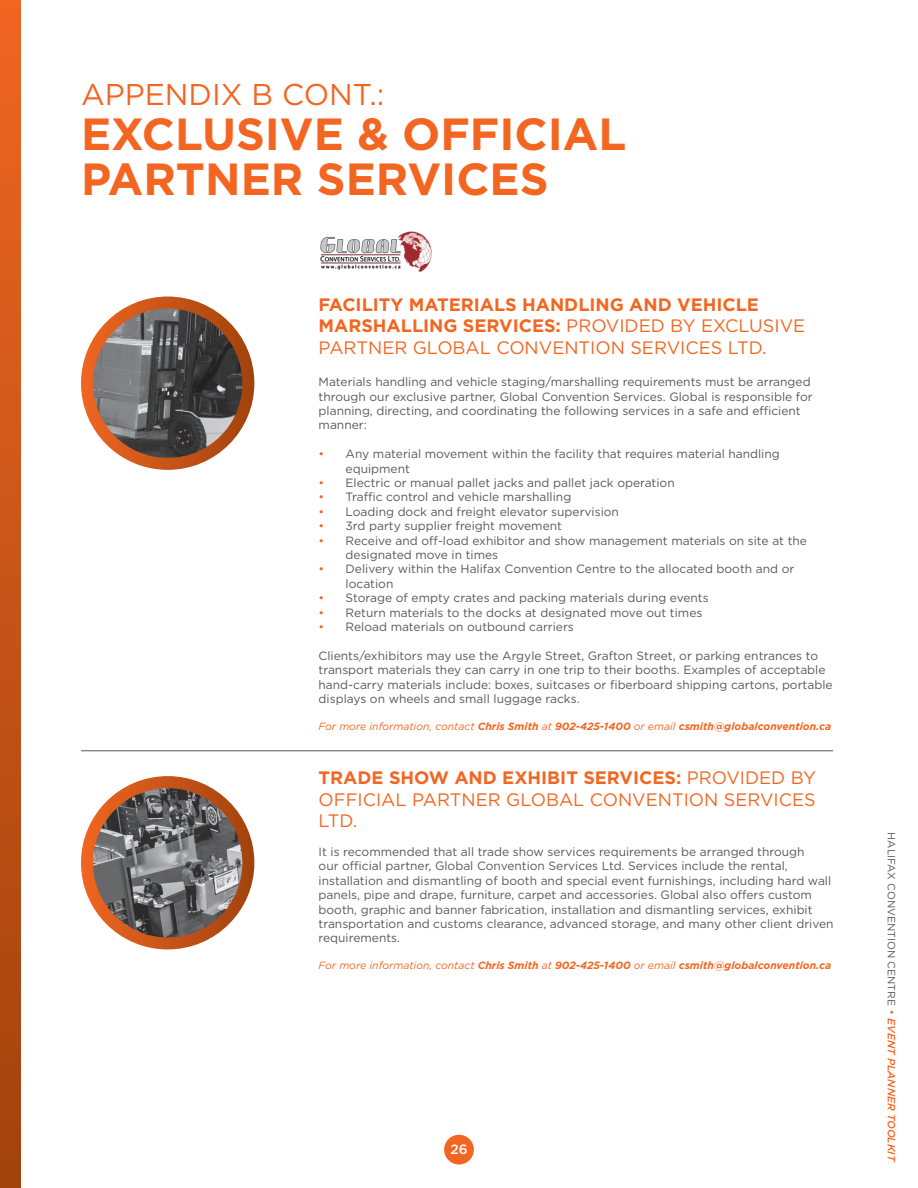
<style>
.page{position:relative;width:918px;height:1188px;background:#fff}
.page>*{position:absolute;margin:0;border:0;box-sizing:border-box;transform-origin:0 0}
.t1{font:700 45px/45px "Gotham";color:#f36621}
.t2{font:30px "Gotham";color:#f36621}
.t3{font:700 18px/21.6px "Gotham";color:#f36621}
.t4{font:18px/21.6px "Gotham";color:#f36621;text-align:justify}
.t5{font:500 13.5px "Gotham";color:#fff}
.t6{font:12px/14.4px "Gotham";color:#57585a}
.t7{font:italic 700 10.5px "Gotham";color:#f36621}
.t8{font:10.5px "Gotham";color:#57585a}
.s1{font-weight:400}
.s2{color:#f36621}
.s3{font-weight:700}
.s4{font-weight:500;font-style:italic;color:#f36621}
</style>
<div class="page">
<div style="left:444px;top:1135px;width:30px;height:30px;background:#f36621;border-radius:50%"></div>
<div style="left:0;top:0;width:21px;height:1188px;background:linear-gradient(to bottom,#ee6621,#a1430d)"></div>
<img style="left:87px;top:782px;width:161px;height:161px;border-radius:81px">
<div style="left:81px;top:776px;width:173px;height:173px;border:12px solid #fff;border-radius:50%"></div>
<img style="left:320px;top:231px;width:112px;height:41px">
<img style="left:87px;top:303px;width:161px;height:161px;border-radius:81px">
<div style="left:81px;top:297px;width:173px;height:173px;border:12px solid #fff;border-radius:50%"></div>
<hr style="left:81px;top:751px;width:752px;height:1px;background:#57585a">
<h2 class="t2" style="left:81px;top:75px;width:305px">APPENDIX B CONT.:</h2>
<h1 class="t1" style="left:81px;top:111px;width:547px">EXCLUSIVE &amp; OFFICIAL<br>PARTNER SERVICES</h1>
<h3 class="t3" style="left:319px;top:293px;width:488px">FACILITY MATERIALS HANDLING AND VEHICLE<br>MARSHALLING SERVICES: <span class="s1">PROVIDED BY EXCLUSIVE<br>PARTNER GLOBAL CONVENTION SERVICES LTD.</span></h3>
<p class="t6" style="left:319px;top:374px;width:496px">Materials handling and vehicle staging/marshalling requirements must be arranged through our exclusive partner, Global Convention Services. Global is responsible for planning, directing, and coordinating the following services in a safe and efficient manner:</p>
<p class="t6" style="left:346px;top:446px;width:436px;text-indent:-27px"><span class="s2">•</span> Any material movement within the facility that requires material handling equipment</p>
<p class="t6" style="left:319px;top:475px;width:358px"><span class="s2">•</span> Electric or manual pallet jacks and pallet jack operation</p>
<p class="t6" style="left:319px;top:490px;width:254px"><span class="s2">•</span> Traffic control and vehicle marshalling</p>
<p class="t6" style="left:319px;top:504px;width:302px"><span class="s2">•</span> Loading dock and freight elevator supervision</p>
<p class="t6" style="left:319px;top:518px;width:245px"><span class="s2">•</span> 3rd party supplier freight movement</p>
<p class="t6" style="left:346px;top:533px;width:463px;text-indent:-27px"><span class="s2">•</span> Receive and off-load exhibitor and show management materials on site at the designated move in times</p>
<p class="t6" style="left:346px;top:562px;width:450px;text-indent:-27px"><span class="s2">•</span> Delivery within the Halifax Convention Centre to the allocated booth and or location</p>
<p class="t6" style="left:319px;top:590px;width:392px"><span class="s2">•</span> Storage of empty crates and packing materials during events</p>
<p class="t6" style="left:319px;top:605px;width:385px"><span class="s2">•</span> Return materials to the docks at designated move out times</p>
<p class="t6" style="left:319px;top:619px;width:257px"><span class="s2">•</span> Reload materials on outbound carriers</p>
<p class="t6" style="left:319px;top:648px;width:516px">Clients/exhibitors may use the Argyle Street, Grafton Street, or parking entrances to transport materials they can carry in one trip to their booths. Examples of acceptable hand-carry materials include: boxes, suitcases or fiberboard shipping cartons, portable displays on wheels and small luggage racks.</p>
<p class="t7" style="left:319px;top:719px;width:514px"><span class="s1">For more information, contact</span> Chris Smith <span class="s1">at</span> 902-425-1400 <span class="s1">or email</span> csmith@globalconvention.ca</p>
<h3 class="t4" style="left:319px;top:766px;width:499px"><span class="s3">TRADE SHOW AND EXHIBIT SERVICES:</span> PROVIDED BY OFFICIAL PARTNER GLOBAL CONVENTION SERVICES LTD.</h3>
<p class="t6" style="left:319px;top:844px;width:516px">It is recommended that all trade show services requirements be arranged through<br>our official partner, Global Convention Services Ltd. Services include the rental, installation and dismantling of booth and special event furnishings, including hard wall panels, pipe and drape, furniture, carpet and accessories. Global also offers custom booth, graphic and banner fabrication, installation and dismantling services, exhibit transportation and customs clearance, advanced storage, and many other client driven requirements.</p>
<p class="t7" style="left:319px;top:959px;width:514px"><span class="s1">For more information, contact</span> Chris Smith <span class="s1">at</span> 902-425-1400 <span class="s1">or email</span> csmith@globalconvention.ca</p>
<p class="t5" style="left:450px;top:1140px;width:19px">26</p>
<p class="t8" style="left:898px;top:832px;width:331px;rotate:90deg">HALIFAX CONVENTION CENTRE <span class="s4">EVENT PLANNER TOOLKIT</span></p>
</div>
